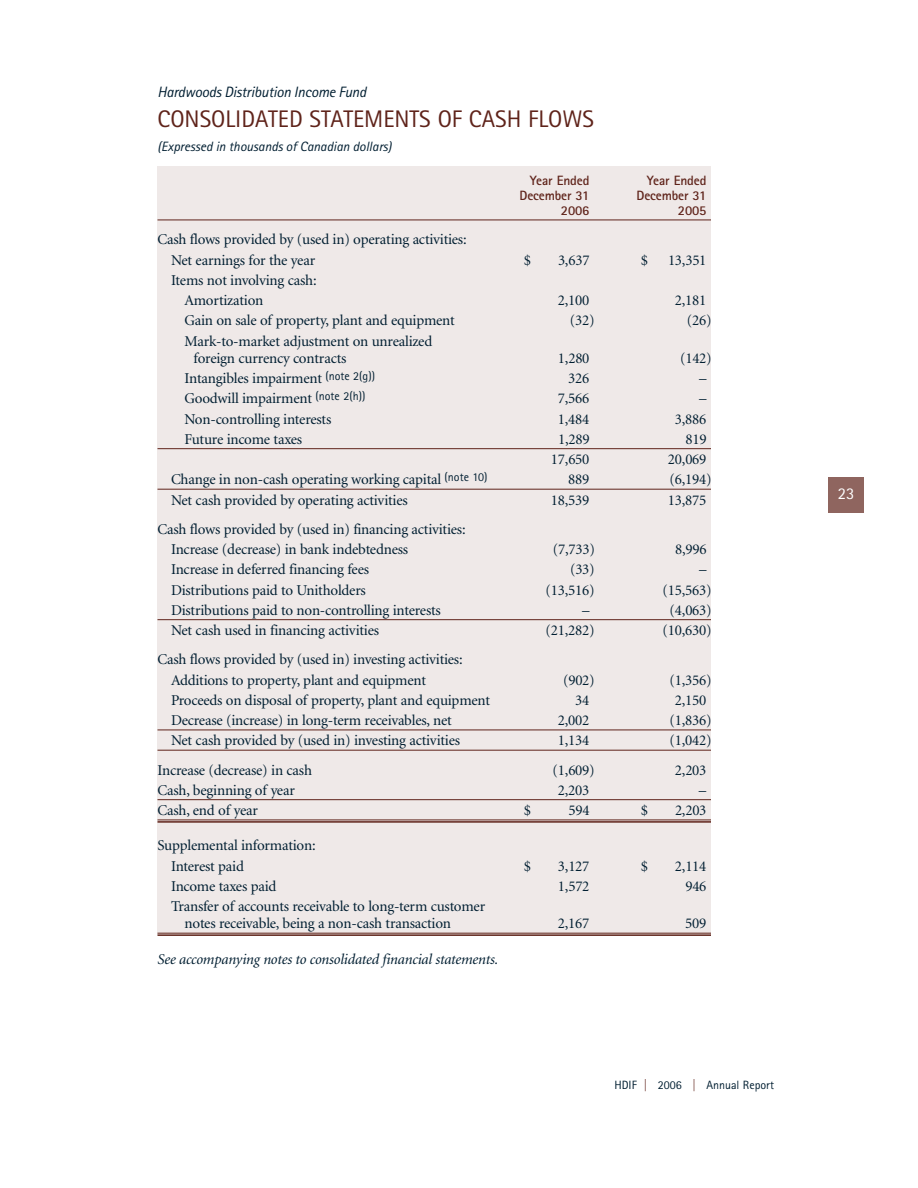
<style>
.page{position:relative;width:918px;height:1188px;background:#fff}
.page>*{position:absolute;margin:0;border:0;box-sizing:border-box;transform-origin:0 0}
.t1{font:24px "Agfa Rotis Sans Serif";color:#5f231a}
.t2{font:16.5px "Agfa Rotis Sans Serif";color:#fff}
.t3{font:15px/20.2px "Minion";letter-spacing:-.015em;color:#001e31}
.t4{font:italic 15px "Minion";letter-spacing:-.015em;color:#001e31}
.t5{font:italic 15px "Agfa Rotis Sans Serif";letter-spacing:-.015em;color:#001e31}
.t6{font:700 13.5px "Agfa Rotis Sans Serif";letter-spacing:-.01em;color:#5f231a}
.t7{font:italic 13.5px "Agfa Rotis Sans Serif";color:#001e31}
.t8{font:12px "Agfa Rotis Sans Serif";color:#001e31}
.s1{color:#5f231a}
</style>
<div class="page">
<div style="left:828px;top:477px;width:36px;height:36px;background:#8f655f"></div>
<div style="left:158px;top:166px;width:553px;height:769px;background:#efe9e8"></div>
<hr style="left:158px;top:220px;width:553px;height:1px;background:#5f231a">
<hr style="left:158px;top:448px;width:553px;height:1px;background:#5f231a">
<hr style="left:158px;top:489px;width:553px;height:1px;background:#5f231a">
<hr style="left:158px;top:619px;width:553px;height:1px;background:#5f231a">
<hr style="left:158px;top:730px;width:553px;height:1px;background:#5f231a">
<hr style="left:158px;top:750px;width:553px;height:1px;background:#5f231a">
<hr style="left:158px;top:799px;width:553px;height:1px;background:#5f231a">
<hr style="left:158px;top:820px;width:553px;height:1px;background:#5f231a">
<hr style="left:158px;top:821px;width:553px;height:2px;background:#5f231a">
<hr style="left:158px;top:933px;width:553px;height:1px;background:#5f231a">
<hr style="left:158px;top:934px;width:553px;height:2px;background:#5f231a">
<p class="t5" style="left:158px;top:86px;width:210px">Hardwoods Distribution Income Fund</p>
<h1 class="t1" style="left:158px;top:109px;width:438px">CONSOLIDATED STATEMENTS OF CASH FLOWS</h1>
<p class="t7" style="left:158px;top:141px;width:236px">(Expressed in thousands of Canadian dollars)</p>
<p class="t6" style="left:530px;top:176px;width:61px">Year Ended</p>
<p class="t6" style="left:647px;top:176px;width:61px">Year Ended</p>
<p class="t6" style="left:520px;top:191px;width:71px">December 31</p>
<p class="t6" style="left:637px;top:191px;width:71px">December 31</p>
<p class="t6" style="left:561px;top:206px;width:30px">2006</p>
<p class="t6" style="left:678px;top:206px;width:30px">2005</p>
<p class="t3" style="left:171px;top:231px;width:297px;text-indent:-14px">Cash flows provided by (used in) operating activities:<br>Net earnings for the year</p>
<p class="t3" style="left:524px;top:251px;width:9px">$</p>
<p class="t3" style="left:558px;top:251px;width:33px">3,637</p>
<p class="t3" style="left:641px;top:251px;width:9px">$</p>
<p class="t3" style="left:668px;top:251px;width:40px">13,351</p>
<p class="t3" style="left:184px;top:271px;width:134px;text-indent:-14px">Items not involving cash:<br>Amortization</p>
<p class="t3" style="left:558px;top:292px;width:33px">2,100</p>
<p class="t3" style="left:675px;top:292px;width:33px">2,181</p>
<p class="t3" style="left:184px;top:312px;width:272px">Gain on sale of property, plant and equipment</p>
<p class="t3" style="left:570px;top:312px;width:26px">(32)</p>
<p class="t3" style="left:687px;top:312px;width:26px">(26)</p>
<p class="t3" style="left:194px;top:334px;width:240px;line-height:17.2px;text-indent:-9px">Mark-to-market adjustment on unrealized foreign currency contracts</p>
<p class="t3" style="left:558px;top:349px;width:33px">1,280</p>
<p class="t3" style="left:680px;top:349px;width:33px">(142)</p>
<p class="t3" style="left:184px;top:370px;width:192px">Intangibles impairment <sup>(note</sup> <sup>2(g))</sup></p>
<p class="t3" style="left:568px;top:370px;width:23px">326</p>
<p class="t3" style="left:699px;top:370px;width:9px">–</p>
<p class="t3" style="left:185px;top:390px;width:182px">Goodwill impairment <sup>(note</sup> <sup>2(h))</sup></p>
<p class="t3" style="left:558px;top:390px;width:33px">7,566</p>
<p class="t3" style="left:699px;top:390px;width:9px">–</p>
<p class="t3" style="left:184px;top:410px;width:148px">Non-controlling interests</p>
<p class="t3" style="left:558px;top:410px;width:33px">1,484</p>
<p class="t3" style="left:675px;top:410px;width:33px">3,886</p>
<p class="t3" style="left:184px;top:430px;width:119px">Future income taxes</p>
<p class="t3" style="left:558px;top:430px;width:33px">1,289</p>
<p class="t3" style="left:685px;top:430px;width:23px">819</p>
<p class="t3" style="left:551px;top:451px;width:40px">17,650</p>
<p class="t3" style="left:668px;top:451px;width:40px">20,069</p>
<p class="t3" style="left:171px;top:471px;width:318px">Change in non-cash operating working capital <sup>(note</sup> <sup>10)</sup></p>
<p class="t3" style="left:568px;top:471px;width:23px">889</p>
<p class="t3" style="left:670px;top:471px;width:44px">(6,194)</p>
<p class="t3" style="left:171px;top:491px;width:238px">Net cash provided by operating activities</p>
<p class="t3" style="left:551px;top:491px;width:40px">18,539</p>
<p class="t3" style="left:668px;top:491px;width:40px">13,875</p>
<p class="t3" style="left:171px;top:520px;width:296px;text-indent:-14px">Cash flows provided by (used in) financing activities:<br>Increase (decrease) in bank indebtedness</p>
<p class="t3" style="left:553px;top:541px;width:44px">(7,733)</p>
<p class="t3" style="left:675px;top:541px;width:33px">8,996</p>
<p class="t3" style="left:171px;top:561px;width:200px">Increase in deferred financing fees</p>
<p class="t3" style="left:570px;top:561px;width:26px">(33)</p>
<p class="t3" style="left:699px;top:561px;width:9px">–</p>
<p class="t3" style="left:171px;top:581px;width:196px">Distributions paid to Unitholders</p>
<p class="t3" style="left:546px;top:581px;width:51px">(13,516)</p>
<p class="t3" style="left:663px;top:581px;width:51px">(15,563)</p>
<p class="t3" style="left:171px;top:601px;width:271px">Distributions paid to non-controlling interests</p>
<p class="t3" style="left:582px;top:601px;width:9px">–</p>
<p class="t3" style="left:670px;top:601px;width:44px">(4,063)</p>
<p class="t3" style="left:171px;top:622px;width:210px">Net cash used in financing activities</p>
<p class="t3" style="left:546px;top:622px;width:51px">(21,282)</p>
<p class="t3" style="left:663px;top:622px;width:51px">(10,630)</p>
<p class="t3" style="left:171px;top:651px;width:293px;text-indent:-14px">Cash flows provided by (used in) investing activities:<br>Additions to property, plant and equipment</p>
<p class="t3" style="left:563px;top:671px;width:33px">(902)</p>
<p class="t3" style="left:670px;top:671px;width:44px">(1,356)</p>
<p class="t3" style="left:171px;top:691px;width:321px">Proceeds on disposal of property, plant and equipment</p>
<p class="t3" style="left:575px;top:691px;width:16px">34</p>
<p class="t3" style="left:675px;top:691px;width:33px">2,150</p>
<p class="t3" style="left:171px;top:712px;width:282px">Decrease (increase) in long-term receivables, net</p>
<p class="t3" style="left:558px;top:712px;width:33px">2,002</p>
<p class="t3" style="left:670px;top:712px;width:44px">(1,836)</p>
<p class="t3" style="left:171px;top:732px;width:291px">Net cash provided by (used in) investing activities</p>
<p class="t3" style="left:558px;top:732px;width:33px">1,134</p>
<p class="t3" style="left:670px;top:732px;width:44px">(1,042)</p>
<p class="t3" style="left:158px;top:761px;width:156px">Increase (decrease) in cash</p>
<p class="t3" style="left:553px;top:761px;width:44px">(1,609)</p>
<p class="t3" style="left:675px;top:761px;width:33px">2,203</p>
<p class="t3" style="left:158px;top:781px;width:139px">Cash, beginning of year</p>
<p class="t3" style="left:558px;top:781px;width:33px">2,203</p>
<p class="t3" style="left:699px;top:781px;width:9px">–</p>
<p class="t3" style="left:158px;top:802px;width:102px">Cash, end of year</p>
<p class="t3" style="left:524px;top:802px;width:9px">$</p>
<p class="t3" style="left:568px;top:802px;width:23px">594</p>
<p class="t3" style="left:641px;top:802px;width:9px">$</p>
<p class="t3" style="left:675px;top:802px;width:33px">2,203</p>
<p class="t3" style="left:171px;top:837px;width:146px;text-indent:-14px">Supplemental information:<br>Interest paid</p>
<p class="t3" style="left:524px;top:857px;width:9px">$</p>
<p class="t3" style="left:558px;top:857px;width:33px">3,127</p>
<p class="t3" style="left:641px;top:857px;width:9px">$</p>
<p class="t3" style="left:675px;top:857px;width:33px">2,114</p>
<p class="t3" style="left:171px;top:877px;width:107px">Income taxes paid</p>
<p class="t3" style="left:558px;top:877px;width:33px">1,572</p>
<p class="t3" style="left:685px;top:877px;width:23px">946</p>
<p class="t3" style="left:184px;top:899px;width:302px;line-height:17.2px;text-indent:-14px">Transfer of accounts receivable to long-term customer notes receivable, being a non-cash transaction</p>
<p class="t3" style="left:558px;top:915px;width:33px">2,167</p>
<p class="t3" style="left:685px;top:915px;width:23px">509</p>
<p class="t4" style="left:158px;top:953px;width:342px">See accompanying notes to consolidated financial statements.</p>
<p class="t8" style="left:614px;top:1081px;width:161px">HDIF <span class="s1">|</span> 2006 <span class="s1">|</span> Annual Report</p>
<p class="t2" style="left:838px;top:488px;width:18px">23</p>
</div>
